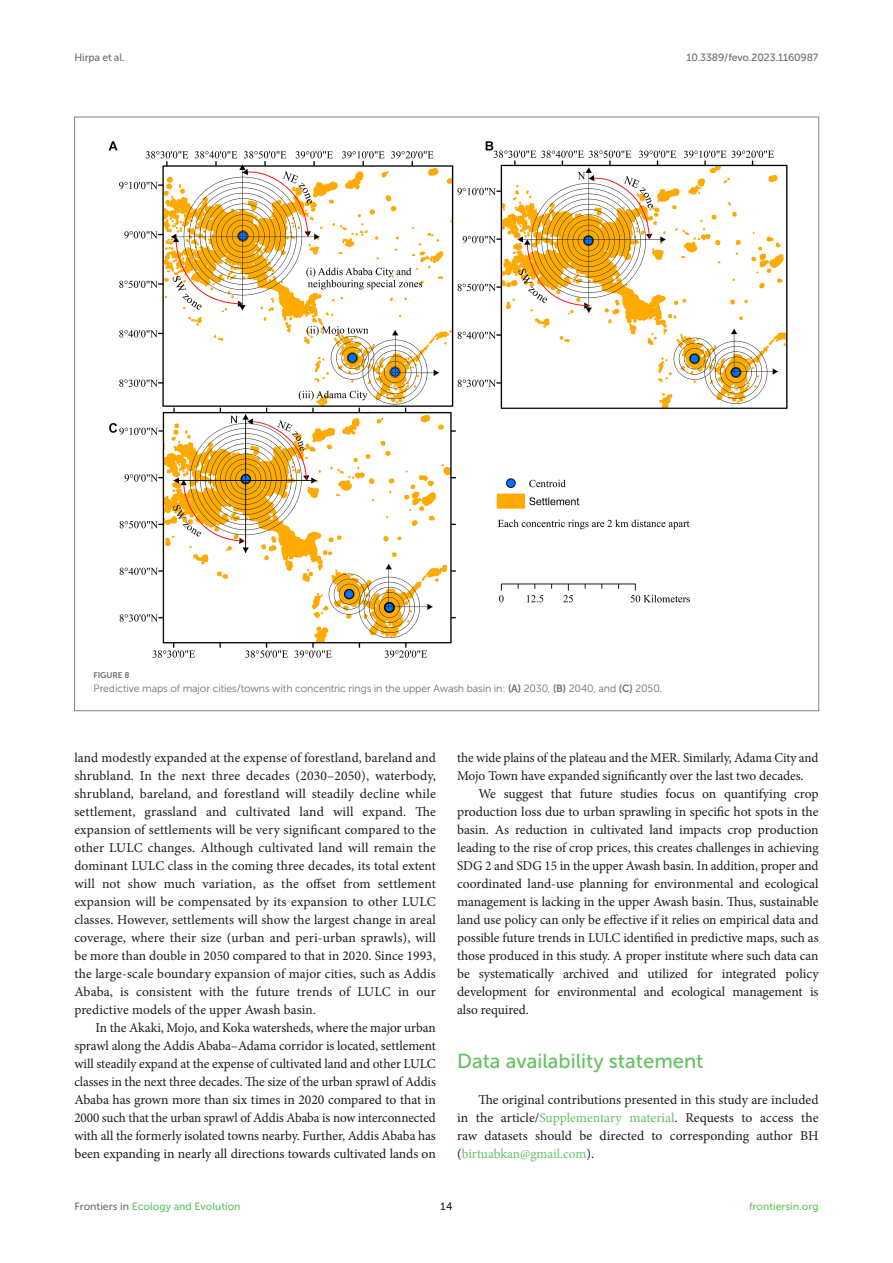
<style>
.page{position:relative;width:893px;height:1263px;background:#fff}
.page>*{position:absolute;margin:0;border:0;box-sizing:border-box;transform-origin:0 0}
.HEAD_1{font:20.25px "Museo Sans 500";color:#65c161}
.TEXT{font:13.5px/18px "Minion Pro";letter-spacing:-.005em;color:#1b1c1b;text-align:justify}
.TEXT_FLUSH{font:13.5px/18px "Minion Pro";color:#1b1c1b;text-align:justify}
.FIG_LEG{font:10.5px "Museo Sans 300";letter-spacing:-.01em;color:#706f70}
.t1{font:10.5px "Museo Sans 500";color:#65c161}
.t2{font:10.5px "Museo Sans 500";letter-spacing:-.015em;color:#706f70}
.t3{font:10.5px "Museo Sans 500";color:#1b1c1b}
.FIG_HD{font:8.25px "Museo Sans 700";letter-spacing:-.01em;color:#706f70}
.s1{font-family:"Museo Sans 700"}
.s2{color:#65c161}
.s3{color:#706f70}
</style>
<div class="page">
<img style="left:108px;top:141px;width:680px;height:517px">
<p class="t2" style="left:74px;top:51px;width:52px">Hirpa et al.</p>
<p class="t2" style="left:686px;top:51px;width:134px">10.3389/fevo.2023.1160987</p>
<p class="FIG_HD" style="left:94px;top:671px;width:37px">FIGURE 8</p>
<p class="FIG_LEG" style="left:94px;top:682px;width:570px">Predictive maps of major cities/towns with concentric rings in the upper Awash basin in: <span class="s1">(A)</span> 2030, <span class="s1">(B)</span> 2040, and <span class="s1">(C)</span> 2050.</p>
<p class="TEXT_FLUSH" style="left:74px;top:749px;width:363px">land modestly expanded at the expense of forestland, bareland and shrubland. In the next three decades (2030–2050), waterbody, shrubland, bareland, and forestland will steadily decline while settlement, grassland and cultivated land will expand. The expansion of settlements will be very significant compared to the other LULC changes. Although cultivated land will remain the dominant LULC class in the coming three decades, its total extent will not show much variation, as the offset from settlement expansion will be compensated by its expansion to other LULC classes. However, settlements will show the largest change in areal coverage, where their size (urban and peri-urban sprawls), will be more than double in 2050 compared to that in 2020. Since 1993, the large-scale boundary expansion of major cities, such as Addis Ababa, is consistent with the future trends of LULC in our predictive models of the upper Awash basin.</p>
<p class="TEXT" style="left:74px;top:1019px;width:363px;text-indent:21px">In the Akaki, Mojo, and Koka watersheds, where the major urban sprawl along the Addis Ababa–Adama corridor is located, settlement will steadily expand at the expense of cultivated land and other LULC classes in the next three decades. The size of the urban sprawl of Addis Ababa has grown more than six times in 2020 compared to that in 2000 such that the urban sprawl of Addis Ababa is now interconnected with all the formerly isolated towns nearby. Further, Addis Ababa has been expanding in nearly all directions towards cultivated lands on</p>
<p class="TEXT" style="left:457px;top:749px;width:363px">the wide plains of the plateau and the MER. Similarly, Adama City and<br>Mojo Town have expanded significantly over the last two decades.</p>
<p class="TEXT" style="left:457px;top:785px;width:363px;text-indent:21px">We suggest that future studies focus on quantifying crop production loss due to urban sprawling in specific hot spots in the basin. As reduction in cultivated land impacts crop production leading to the rise of crop prices, this creates challenges in achieving SDG 2 and SDG 15 in the upper Awash basin. In addition, proper and coordinated land-use planning for environmental and ecological management is lacking in the upper Awash basin. Thus, sustainable land use policy can only be effective if it relies on empirical data and possible future trends in LULC identified in predictive maps, such as those produced in this study. A proper institute where such data can be systematically archived and utilized for integrated policy development for environmental and ecological management is also required.</p>
<p class="HEAD_1" style="left:457px;top:1050px;width:248px">Data availability statement</p>
<p class="TEXT_FLUSH" style="left:457px;top:1091px;width:363px;text-indent:21px">The original contributions presented in this study are included in the article/<span class="s2">Supplementary material</span>. Requests to access the raw datasets should be directed to corresponding author BH (<span class="s2">birtuabkan@gmail.com</span>).</p>
<p class="t1" style="left:74px;top:1200px;width:168px"><span class="s3">Frontiers in</span> Ecology and Evolution</p>
<p class="t3" style="left:441px;top:1200px;width:13px">14</p>
<p class="t1" style="left:749px;top:1200px;width:71px">frontiersin.org</p>
</div>
